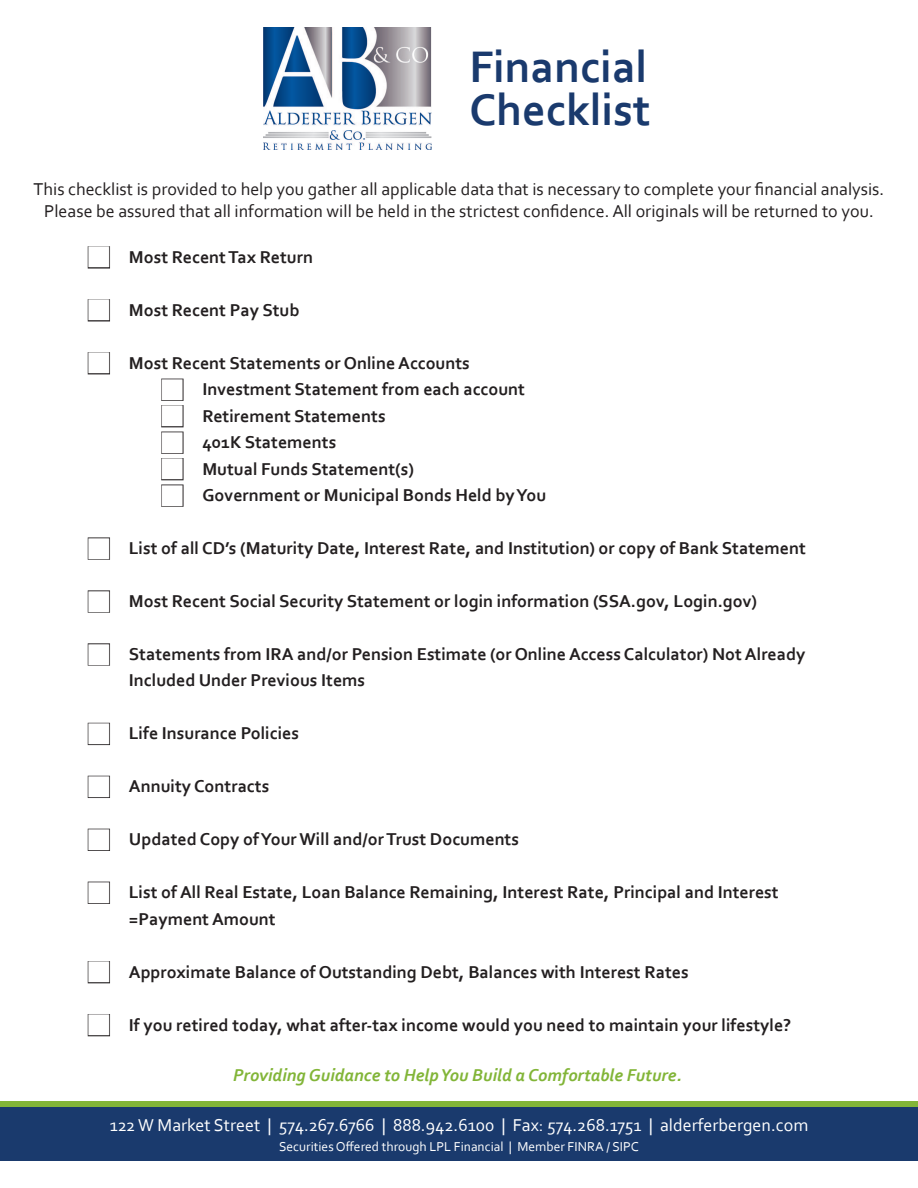
<style>
.page{position:relative;width:918px;height:1188px;background:#fff}
.page>*{position:absolute;margin:0;border:0;box-sizing:border-box;transform-origin:0 0}
.t1{font:700 46.2px/43.5px "Corbel";color:#1a3a6d}
.t2{font:700 18px/26.4px "Corbel";color:#231f20}
.t3{font:18px "Corbel";color:#231f20}
.t4{font:18px "Corbel";color:#fff}
.t5{font:italic 700 18px "Corbel";color:#82b538}
.t6{font:13.5px "Corbel";color:#fff}
</style>
<div class="page">
<div style="left:0;top:1101px;width:918px;height:12px;background:#82b538"></div>
<div style="left:0;top:1107px;width:918px;height:54px;background:#1a3a6d"></div>
<img style="left:264px;top:27px;width:167px;height:123px">
<p class="t1" style="left:469px;top:44px;width:183px">Financial<br>Checklist</p>
<p class="t3" style="left:34px;top:178px;width:852px">This checklist is provided to help you gather all applicable data that is necessary to complete your financial analysis.</p>
<p class="t3" style="left:44px;top:200px;width:831px">Please be assured that all information will be held in the strictest confidence. All originals will be returned to you.</p>
<p class="t2" style="left:85px;top:243px;width:229px">■ Most Recent Tax Return</p>
<p class="t2" style="left:85px;top:296px;width:216px">■ Most Recent Pay Stub</p>
<p class="t2" style="left:85px;top:349px;width:386px">■ Most Recent Statements or Online Accounts</p>
<p class="t2" style="left:159px;top:376px;width:368px">■ Investment Statement from each account</p>
<p class="t2" style="left:159px;top:402px;width:228px">■ Retirement Statements</p>
<p class="t2" style="left:159px;top:429px;width:179px">■ 401K Statements</p>
<p class="t2" style="left:159px;top:455px;width:257px">■ Mutual Funds Statement(s)</p>
<p class="t2" style="left:159px;top:482px;width:389px">■ Government or Municipal Bonds Held by You</p>
<p class="t2" style="left:85px;top:535px;width:722px">■ List of all CD’s (Maturity Date, Interest Rate, and Institution) or copy of Bank Statement</p>
<p class="t2" style="left:85px;top:587px;width:673px">■ Most Recent Social Security Statement or login information (SSA.gov, Login.gov)</p>
<p class="t2" style="left:129px;top:640px;width:678px;text-indent:-44px">■ Statements from IRA and/or Pension Estimate (or Online Access Calculator) Not Already<br>Included Under Previous Items</p>
<p class="t2" style="left:85px;top:720px;width:215px">■ Life Insurance Policies</p>
<p class="t2" style="left:85px;top:773px;width:185px">■ Annuity Contracts</p>
<p class="t2" style="left:85px;top:826px;width:435px">■ Updated Copy of Your Will and/or Trust Documents</p>
<p class="t2" style="left:85px;top:879px;width:695px">■ List of All Real Estate, Loan Balance Remaining, Interest Rate, Principal and Interest</p>
<p class="t2" style="left:129px;top:905px;width:148px">=Payment Amount</p>
<p class="t2" style="left:85px;top:958px;width:605px">■ Approximate Balance of Outstanding Debt, Balances with Interest Rates</p>
<p class="t2" style="left:85px;top:1011px;width:707px">■ If you retired today, what after-tax income would you need to maintain your lifestyle?</p>
<p class="t5" style="left:233px;top:1064px;width:450px">Providing Guidance to Help You Build a Comfortable Future.</p>
<p class="t4" style="left:110px;top:1114px;width:700px">122 W Market Street | 574.267.6766 | 888.942.6100 | Fax: 574.268.1751 | alderferbergen.com</p>
<p class="t6" style="left:279px;top:1138px;width:361px">Securities Offered through LPL Financial | Member FINRA / SIPC</p>
</div>
